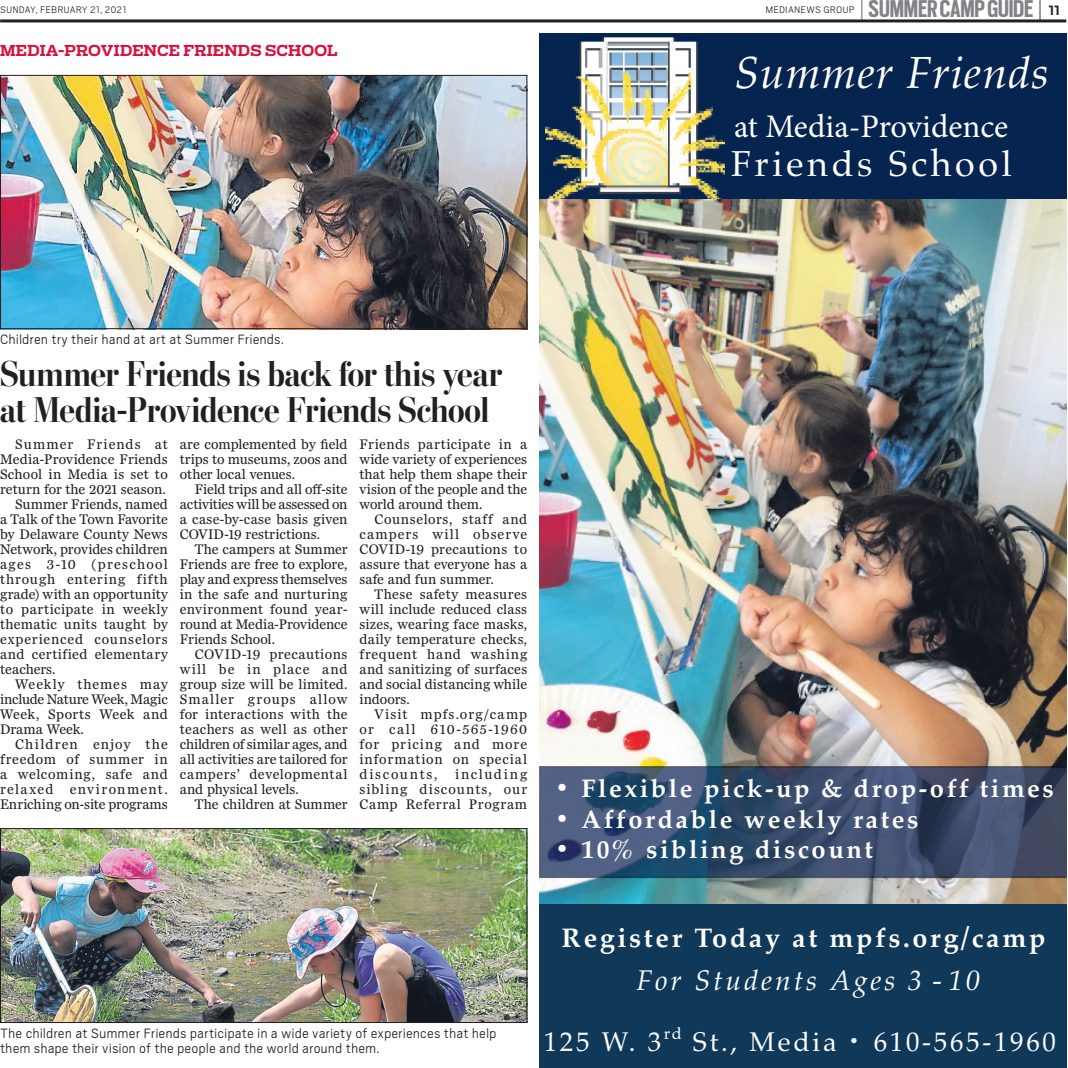
<style>
.page{position:relative;width:1068px;height:1068px;background:#fff}
.page>*{position:absolute;margin:0;border:0;box-sizing:border-box;transform-origin:0 0}
.t1{font:italic 44.85px "Palatino";letter-spacing:.02em;color:#fff}
.t2{font:700 36px/35.4px "Stilson Display";letter-spacing:-.01em;color:#231f20}
.t3{font:36px "Palatino";letter-spacing:.1em;color:#fff}
.t4{font:33px "Minion Pro";color:#fff}
.t5{font:italic 28.5px "Palatino";letter-spacing:.1em;color:#fff}
.t6{font:27px "Palatino";letter-spacing:.1em;color:#fff}
.t7{font:700 27px "Palatino";letter-spacing:.1em;color:#fff}
.t8{font:700 27px "Scout Cond";letter-spacing:-.005em;color:#818386}
.t9{font:700 25.5px "Palatino";letter-spacing:.1em;color:#fff}
.t10{font:300 15px/15px "Cub Scout";color:#231f20}
.t11{font:700 15px "Receiver";letter-spacing:.01em;color:#d7123f}
.t12{font:14.25px/15px "Miller Daily Two";letter-spacing:.015em;color:#231f20;text-align:justify}
.t13{font:14.25px "Miller Daily Two";letter-spacing:.035em;color:#231f20}
.t14{font:14.25px "Miller Daily Two";letter-spacing:.09em;color:#231f20}
.t15{font:14.25px "Miller Daily Two";letter-spacing:.06em;color:#231f20}
.t16{font:14.25px "Miller Daily Two";letter-spacing:.05em;color:#231f20}
.t17{font:14.25px "Miller Daily Two";letter-spacing:.075em;color:#231f20}
.t18{font:14.25px "Miller Daily Two";letter-spacing:-.005em;color:#231f20}
.t19{font:14.25px "Miller Daily Two";letter-spacing:-.015em;color:#231f20}
.t20{font:14.25px "Miller Daily Two";letter-spacing:-.01em;color:#231f20}
.t21{font:14.25px "Miller Daily Two";letter-spacing:.065em;color:#231f20}
.t22{font:300 10.5px "Cub Scout";letter-spacing:.01em;color:#231f20}
.s1{font-family:"Cub Scout";font-weight:300;font-size:25.8px;color:#231f20}
.s2{font-weight:100;color:#231f20}
.s3{font-family:"Cub Scout";font-size:15px;color:#231f20}
</style>
<div class="page">
<img style="left:2px;top:830px;width:523px;height:191px">
<div style="left:0;top:828px;width:527px;height:195px;border:1px solid #231f20"></div>
<img style="left:2px;top:77px;width:523px;height:250px">
<div style="left:0;top:75px;width:527px;height:254px;border:1px solid #231f20"></div>
<div style="left:539px;top:33px;width:527px;height:166px;background:#05244f"></div>
<img style="left:546px;top:37px;width:179px;height:162px">
<img style="left:539px;top:199px;width:527px;height:705px">
<div style="left:539px;top:904px;width:527px;height:164px;background:#103859"></div>
<img style="left:539px;top:766px;width:527px;height:112px">
<hr style="left:0;top:19px;width:1066px;height:3px;background:#231f20">
<p class="t22" style="left:0;top:3px;width:128px">SUNDAY, FEBRUARY 21, 2021</p>
<p class="t22" style="left:766px;top:4px;width:91px">MEDIANEWS GROUP</p>
<h3 class="t8" style="left:860px;top:-6px;width:201px"><span class="s1">|</span> SUMMERCAMPGUIDE <span class="s2">|</span> <span class="s3">11</span></h3>
<p class="t11" style="left:0;top:42px;width:339px">MEDIA-PROVIDENCE FRIENDS SCHOOL</p>
<h1 class="t1" style="left:734px;top:35px;width:316px">Summer Friends</h1>
<h3 class="t4" style="left:734px;top:105px;width:276px">at Media-Providence</h3>
<h2 class="t3" style="left:731px;top:134px;width:282px">Friends School</h2>
<p class="t10" style="left:0;top:331px;width:286px">Children try their hand at art at Summer Friends.</p>
<h2 class="t2" style="left:0;top:357px;width:504px">Summer Friends is back for this year at Media-Providence Friends School</h2>
<p class="t17" style="left:15px;top:437px;width:154px">Summer Friends at</p>
<p class="t12" style="left:0;top:452px;width:169px">Media-Providence Friends</p>
<p class="t12" style="left:0;top:467px;width:169px">School in Media is set to</p>
<p class="t12" style="left:0;top:482px;width:167px">return for the 2021 season.</p>
<p class="t12" style="left:15px;top:497px;width:154px">Summer Friends, named</p>
<p class="t20" style="left:0;top:512px;width:169px">a Talk of the Town Favorite</p>
<p class="t12" style="left:0;top:527px;width:169px">by Delaware County News</p>
<p class="t18" style="left:0;top:542px;width:169px">Network, provides children</p>
<p class="t14" style="left:0;top:557px;width:169px">ages 3-10 (preschool</p>
<p class="t21" style="left:0;top:572px;width:169px">through entering fifth</p>
<p class="t12" style="left:0;top:587px;width:169px">grade) with an opportunity</p>
<p class="t13" style="left:0;top:602px;width:169px">to participate in weekly</p>
<p class="t12" style="left:0;top:617px;width:169px">thematic units taught by</p>
<p class="t15" style="left:0;top:632px;width:169px">experienced counselors</p>
<p class="t13" style="left:0;top:646px;width:169px">and certified elementary</p>
<p class="t12" style="left:0;top:662px;width:57px">teachers.</p>
<p class="t15" style="left:15px;top:676px;width:154px">Weekly themes may</p>
<p class="t19" style="left:0;top:691px;width:169px">include Nature Week, Magic</p>
<p class="t13" style="left:0;top:706px;width:169px">Week, Sports Week and</p>
<p class="t12" style="left:0;top:721px;width:85px">Drama Week.</p>
<p class="t17" style="left:15px;top:736px;width:154px">Children enjoy the</p>
<p class="t16" style="left:0;top:751px;width:169px">freedom of summer in</p>
<p class="t16" style="left:0;top:766px;width:169px">a welcoming, safe and</p>
<p class="t14" style="left:0;top:781px;width:169px">relaxed environment.</p>
<p class="t12" style="left:0;top:796px;width:169px">Enriching on-site programs</p>
<p class="t12" style="left:180px;top:437px;width:169px">are complemented by field trips to museums, zoos and other local venues.</p>
<p class="t12" style="left:180px;top:482px;width:169px;text-indent:15px">Field trips and all off-site activities will be assessed on a case-by-case basis given COVID-19 restrictions.</p>
<p class="t12" style="left:180px;top:542px;width:169px;text-indent:15px">The campers at Summer Friends are free to explore, play and express themselves in the safe and nurturing environment found year&shy;round at Media-Providence Friends School.</p>
<p class="t12" style="left:180px;top:647px;width:169px;text-indent:15px">COVID-19 precautions will be in place and group size will be limited.<br>Smaller groups allow for interactions with the teachers as well as other children of similar ages, and all activities are tailored for campers’ developmental and physical levels.</p>
<p class="t12" style="left:195px;top:796px;width:154px">The children at Summer</p>
<p class="t12" style="left:360px;top:437px;width:169px">Friends participate in a wide variety of experiences that help them shape their vision of the people and the world around them.</p>
<p class="t12" style="left:360px;top:512px;width:169px;text-indent:15px">Counselors, staff and campers will observe COVID-19 precautions to assure that everyone has a safe and fun summer.</p>
<p class="t12" style="left:360px;top:587px;width:169px;text-indent:15px">These safety measures will include reduced class sizes, wearing face masks, daily temperature checks, frequent hand washing and sanitizing of surfaces and social distancing while indoors.</p>
<p class="t12" style="left:360px;top:706px;width:169px;text-indent:15px">Visit mpfs.org/camp or call 610-565-1960 for pricing and more information on special discounts, including sibling discounts, our Camp Referral Program</p>
<h3 class="t9" style="left:555px;top:767px;width:501px">• Flexible pick-up &amp; drop-off times</h3>
<h3 class="t9" style="left:555px;top:797px;width:365px">• Affordable weekly rates</h3>
<h3 class="t9" style="left:555px;top:828px;width:320px">• 10% sibling discount</h3>
<p class="t10" style="left:0;top:1025px;width:498px">The children at Summer Friends participate in a wide variety of experiences that help them shape their vision of the people and the world around them.</p>
<h3 class="t7" style="left:562px;top:915px;width:486px">Register Today at mpfs.org/camp</h3>
<h3 class="t5" style="left:636px;top:956px;width:345px">For Students Ages 3 -10</h3>
<h3 class="t6" style="left:544px;top:1019px;width:514px">125 W. 3<sup>rd</sup> St., Media <sup>.</sup> 610-565-1960</h3>
</div>
